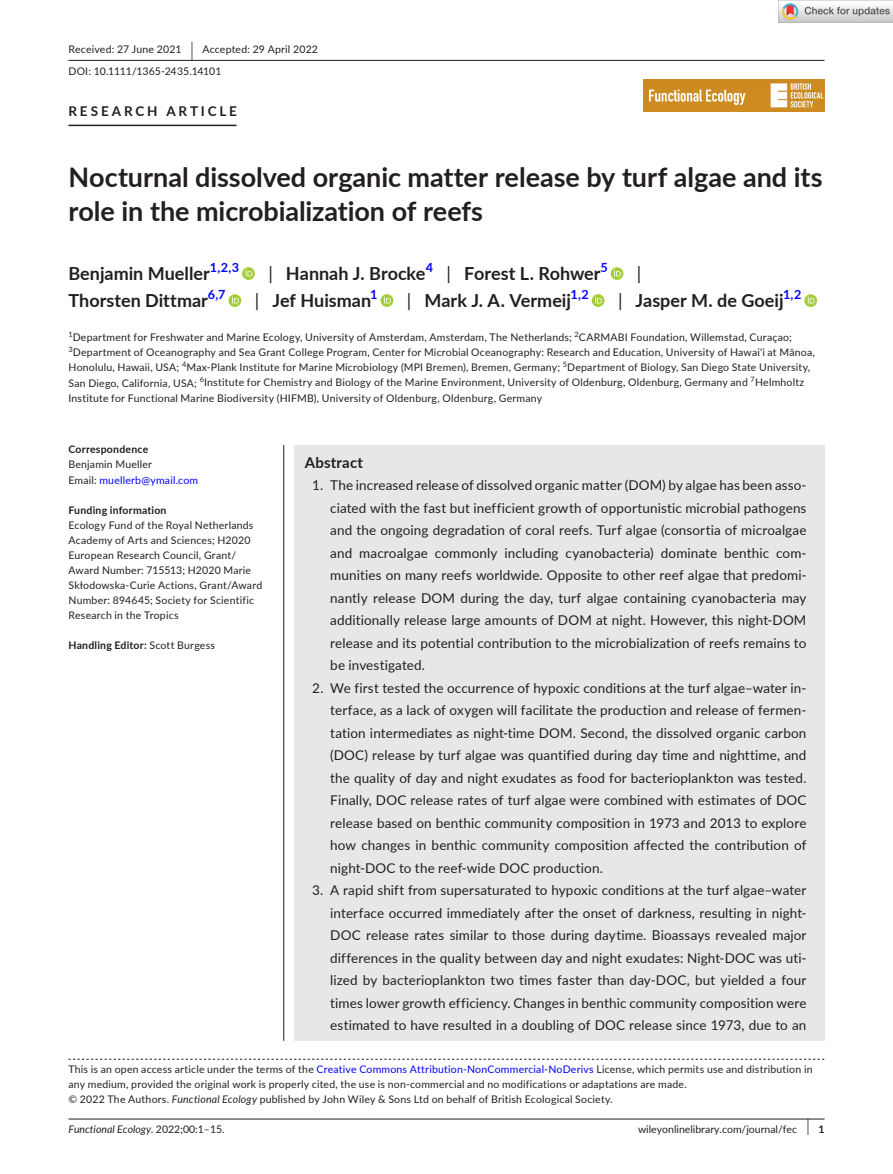
<style>
.page{position:relative;width:893px;height:1174px;background:#fff}
.page>*{position:absolute;margin:0;border:0;box-sizing:border-box;transform-origin:0 0}
.t1{font:700 27px/34.5px "Lato";color:#231f20}
.t2{font:700 18px "Lato";color:#231f20}
.t3{font:18px "Lato";color:#231f20}
.t4{font:700 15px "Lato";letter-spacing:.015em;color:#231f20}
.t5{font:13.5px/22.5px "Lato";letter-spacing:.01em;color:#231f20;text-align:justify}
.t6{font:700 13.5px "Lato";letter-spacing:.21em;color:#231f20}
.t7{font:700 12.6px "Lato";color:#00f}
.t8{font:10.5px/15px "Lato";letter-spacing:.02em;color:#231f20}
.t9{font:700 10.5px "Lato";letter-spacing:.02em;color:#231f20}
.t10{font:10.5px "Lato";color:#231f20}
.t11{font:italic 10.5px "Lato";color:#231f20}
.t12{font:7.35px "Lato";color:#231f20}
.s1{font-size:19.65px}
.s2{font-weight:400}
.s3{color:#00f}
.s4{font-style:italic}
.s5{font-style:normal}
.s6{font-size:17.4px}
.s7{font-weight:700}
</style>
<div class="page">
<hr style="left:68px;top:1118px;width:756px;height:1px;background:#231f20">
<img style="left:644px;top:79px;width:180px;height:33px">
<hr style="left:68px;top:60px;width:756px;height:1px;background:#231f20">
<hr style="left:68px;top:125px;width:169px;height:1px;background:#231f20">
<svg style="left:242px;top:267px;width:13px;height:13px"></svg>
<svg style="left:246px;top:269px;width:6px;height:7px"></svg>
<svg style="left:611px;top:267px;width:12px;height:13px"></svg>
<svg style="left:614px;top:269px;width:7px;height:7px"></svg>
<svg style="left:229px;top:294px;width:12px;height:13px"></svg>
<svg style="left:232px;top:296px;width:7px;height:7px"></svg>
<svg style="left:381px;top:294px;width:12px;height:13px"></svg>
<svg style="left:384px;top:296px;width:7px;height:7px"></svg>
<svg style="left:592px;top:294px;width:12px;height:13px"></svg>
<svg style="left:595px;top:296px;width:7px;height:7px"></svg>
<svg style="left:804px;top:294px;width:13px;height:13px"></svg>
<svg style="left:808px;top:296px;width:7px;height:7px"></svg>
<svg style="left:68px;top:1058px;width:756px;height:1px"></svg>
<div style="left:294px;top:445px;width:530px;height:595px;background:#e6e7e9"></div>
<hr style="left:283px;top:445px;width:1px;height:595px;background:#231f20">
<img style="left:779px;top:0;width:114px;height:23px">
<p class="t8" style="left:68px;top:38px;width:251px;line-height:21.8px">Received: 27 June 2021 <span class="s1">|</span> Accepted: 29 April 2022<br>DOI: 10.1111/1365-2435.14101</p>
<p class="t6" style="left:68px;top:101px;width:170px">RESEARCH ARTICLE</p>
<h1 class="t1" style="left:68px;top:159px;width:756px">Nocturnal dissolved organic matter release by turf algae and its role in the microbialization of reefs</h1>
<h2 class="t2" style="left:68px;top:260px;width:143px">Benjamin Mueller</h2>
<p class="t7" style="left:210px;top:258px;width:31px">1,2,3</p>
<h2 class="t2" style="left:268px;top:260px;width:159px"><span class="s2">|</span> Hannah J. Brocke</h2>
<p class="t7" style="left:426px;top:258px;width:9px">4</p>
<h2 class="t2" style="left:447px;top:260px;width:155px"><span class="s2">|</span> Forest L. Rohwer</h2>
<p class="t7" style="left:600px;top:258px;width:9px">5</p>
<h2 class="t3" style="left:637px;top:260px;width:6px">|</h2>
<h2 class="t2" style="left:68px;top:287px;width:141px">Thorsten Dittmar</h2>
<p class="t7" style="left:208px;top:285px;width:19px">6,7</p>
<h2 class="t2" style="left:255px;top:287px;width:118px"><span class="s2">|</span> Jef Huisman</h2>
<p class="t7" style="left:370px;top:285px;width:9px">1</p>
<h2 class="t2" style="left:407px;top:287px;width:166px"><span class="s2">|</span> Mark J. A. Vermeij</h2>
<p class="t7" style="left:570px;top:285px;width:20px">1,2</p>
<h2 class="t2" style="left:618px;top:287px;width:167px"><span class="s2">|</span> Jasper M. de Goeij</h2>
<p class="t7" style="left:783px;top:285px;width:20px">1,2</p>
<p class="t12" style="left:68px;top:329px;width:6px">1</p>
<p class="t8" style="left:73px;top:330px;width:501px">Department for Freshwater and Marine Ecology, University of Amsterdam, Amsterdam, The Netherlands;</p>
<p class="t12" style="left:575px;top:329px;width:6px">2</p>
<p class="t8" style="left:579px;top:330px;width:214px">CARMABI Foundation, Willemstad, Curaçao;</p>
<p class="t12" style="left:68px;top:344px;width:6px">3</p>
<p class="t8" style="left:68px;top:345px;width:748px;text-indent:4px">Department of Oceanography and Sea Grant College Program, Center for Microbial Oceanography: Research and Education, University of Hawai'i at Mānoa,<br>Honolulu, Hawaii, USA;</p>
<p class="t12" style="left:182px;top:359px;width:6px">4</p>
<p class="t8" style="left:186px;top:360px;width:375px">Max-Plank Institute for Marine Microbiology (MPI Bremen), Bremen, Germany;</p>
<p class="t12" style="left:563px;top:359px;width:6px">5</p>
<p class="t8" style="left:567px;top:360px;width:245px">Department of Biology, San Diego State University,</p>
<p class="t8" style="left:68px;top:375px;width:130px">San Diego, California, USA;</p>
<p class="t12" style="left:200px;top:374px;width:6px">6</p>
<p class="t8" style="left:204px;top:375px;width:545px">Institute for Chemistry and Biology of the Marine Environment, University of Oldenburg, Oldenburg, Germany and</p>
<p class="t12" style="left:751px;top:374px;width:6px">7</p>
<p class="t8" style="left:755px;top:375px;width:51px">Helmholtz</p>
<p class="t8" style="left:68px;top:390px;width:475px">Institute for Functional Marine Biodiversity (HIFMB), University of Oldenburg, Oldenburg, Germany</p>
<p class="t9" style="left:68px;top:442px;width:81px">Correspondence</p>
<p class="t8" style="left:68px;top:457px;width:131px">Benjamin Mueller<br>Email: <span class="s3">muellerb@ymail.com</span></p>
<p class="t9" style="left:68px;top:502px;width:100px">Funding information</p>
<p class="t8" style="left:68px;top:517px;width:195px">Ecology Fund of the Royal Netherlands Academy of Arts and Sciences; H2020<br>European Research Council, Grant/ Award Number: 715513; H2020 Marie Skłodowska-Curie Actions, Grant/Award Number: 894645; Society for Scientific Research in the Tropics</p>
<p class="t9" style="left:68px;top:637px;width:148px">Handling Editor: <span class="s2">Scott Burgess</span></p>
<p class="t4" style="left:305px;top:451px;width:60px">Abstract</p>
<p class="t5" style="left:330px;top:473px;width:478px;text-indent:-18px">1. The increased release of dissolved organic matter (DOM) by algae has been asso&shy;ciated with the fast but inefficient growth of opportunistic microbial pathogens and the ongoing degradation of coral reefs. Turf algae (consortia of microalgae and macroalgae commonly including cyanobacteria) dominate benthic com&shy;munities on many reefs worldwide. Opposite to other reef algae that predomi&shy;nantly release DOM during the day, turf algae containing cyanobacteria may additionally release large amounts of DOM at night. However, this night-DOM release and its potential contribution to the microbialization of reefs remains to be investigated.</p>
<p class="t5" style="left:330px;top:676px;width:478px;text-indent:-18px">2. We first tested the occurrence of hypoxic conditions at the turf algae–water in&shy;terface, as a lack of oxygen will facilitate the production and release of fermen&shy;tation intermediates as night-time DOM. Second, the dissolved organic carbon (DOC) release by turf algae was quantified during day time and nighttime, and the quality of day and night exudates as food for bacterioplankton was tested.<br>Finally, DOC release rates of turf algae were combined with estimates of DOC release based on benthic community composition in 1973 and 2013 to explore how changes in benthic community composition affected the contribution of night-DOC to the reef-wide DOC production.</p>
<p class="t5" style="left:330px;top:878px;width:478px;text-indent:-18px">3. A rapid shift from supersaturated to hypoxic conditions at the turf algae–water interface occurred immediately after the onset of darkness, resulting in night-DOC release rates similar to those during daytime. Bioassays revealed major differences in the quality between day and night exudates: Night-DOC was uti&shy;lized by bacterioplankton two times faster than day-DOC, but yielded a four times lower growth efficiency. Changes in benthic community composition were estimated to have resulted in a doubling of DOC release since 1973, due to an</p>
<p class="t8" style="left:68px;top:1061px;width:746px">This is an open access article under the terms of the <span class="s3">Creative Commons Attribution-NonCommercial-NoDerivs</span> License, which permits use and distribution in any medium, provided the original work is properly cited, the use is non-commercial and no modifications or adaptations are made.<br>© 2022 The Authors. <span class="s4">Functional Ecology</span> published by John Wiley &amp; Sons Ltd on behalf of British Ecological Society.</p>
<p class="t11" style="left:68px;top:1121px;width:158px">Functional Ecology. <span class="s5">2022;00:1–15.</span></p>
<p class="t10" style="left:638px;top:1121px;width:188px">wileyonlinelibrary.com/journal/fec <span class="s6">|</span> <span class="s7">1</span></p>
</div>
